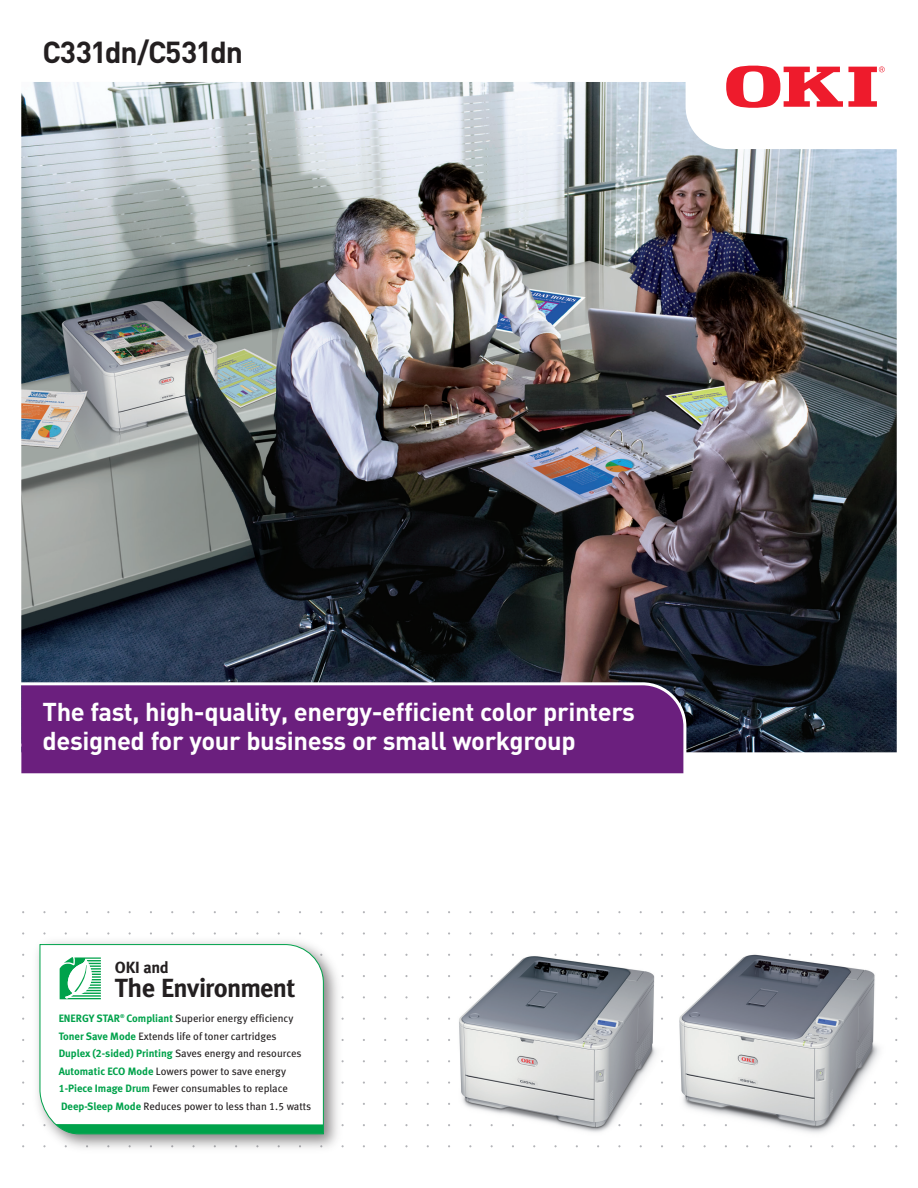
<style>
.page{position:relative;width:918px;height:1188px;background:#fff}
.page>*{position:absolute;margin:0;border:0;box-sizing:border-box;transform-origin:0 0}
.t1{font:700 30px "DIN";letter-spacing:-.03em;color:#231f20}
.t2{font:26.25px "Meta Bold LF";letter-spacing:-.02em;color:#231f20}
.t3{font:700 25.5px/28.5px "DIN";letter-spacing:-.015em;color:#fff}
.t4{font:16.2px "Meta Bold LF";letter-spacing:-.01em;color:#231f20}
.t5{font:10.65px/17.5px "Meta Book LF";color:#231f20}
.s1{font-family:"Meta Bold LF";color:#00a24b}
</style>
<div class="page">
<img style="left:21px;top:65px;width:877px;height:1083px">
<svg style="left:892px;top:1017px;width:5px;height:3px"></svg>
<svg style="left:892px;top:1081px;width:5px;height:3px"></svg>
<svg style="left:892px;top:1102px;width:5px;height:3px"></svg>
<svg style="left:892px;top:1123px;width:5px;height:3px"></svg>
<svg style="left:22px;top:1017px;width:5px;height:3px"></svg>
<svg style="left:22px;top:1081px;width:5px;height:3px"></svg>
<svg style="left:22px;top:1102px;width:5px;height:3px"></svg>
<svg style="left:22px;top:1123px;width:5px;height:3px"></svg>
<svg style="left:638px;top:1144px;width:4px;height:3px"></svg>
<svg style="left:659px;top:1144px;width:4px;height:3px"></svg>
<svg style="left:702px;top:1144px;width:4px;height:3px"></svg>
<svg style="left:723px;top:1144px;width:4px;height:3px"></svg>
<svg style="left:744px;top:1144px;width:4px;height:3px"></svg>
<svg style="left:765px;top:1144px;width:5px;height:3px"></svg>
<svg style="left:786px;top:1144px;width:5px;height:3px"></svg>
<svg style="left:808px;top:1144px;width:4px;height:3px"></svg>
<svg style="left:829px;top:1144px;width:4px;height:3px"></svg>
<svg style="left:850px;top:1144px;width:5px;height:3px"></svg>
<svg style="left:871px;top:1144px;width:5px;height:3px"></svg>
<svg style="left:892px;top:1144px;width:5px;height:3px"></svg>
<svg style="left:22px;top:1144px;width:5px;height:3px"></svg>
<svg style="left:21px;top:681px;width:667px;height:97px;background:#753287"></svg>
<svg style="left:726px;top:66px;width:159px;height:42px"></svg>
<img style="left:28px;top:933px;width:318px;height:215px">
<svg style="left:39px;top:944px;width:285px;height:191px"></svg>
<svg style="left:60px;top:954px;width:41px;height:45px"></svg>
<svg style="left:55px;top:1123px;width:268px;height:11px;background:#22ad63"></svg>
<img style="left:448px;top:951px;width:442px;height:192px">
<p class="t1" style="left:43px;top:33px;width:202px">C331dn/C531dn</p>
<p class="t3" style="left:43px;top:697px;width:594px">The fast, high-quality, energy-efficient color printers designed for your business or small workgroup</p>
<p class="t4" style="left:115px;top:958px;width:55px">OKI and</p>
<p class="t2" style="left:115px;top:971px;width:182px">The Environment</p>
<p class="t5" style="left:59px;top:1010px;width:254px"><span class="s1">ENERGY STAR</span><sup>®</sup> <span class="s1">Compliant</span> Superior energy efficiency <span class="s1">Toner Save Mode</span> Extends life of toner cartridges<br><span class="s1">Duplex (2-sided) Printing</span> Saves energy and resources <span class="s1">Automatic ECO Mode</span> Lowers power to save energy <span class="s1">1-Piece Image Drum</span> Fewer consumables to replace <span class="s1">Deep-Sleep Mode</span> Reduces power to less than 1.5 watts</p>
</div>
